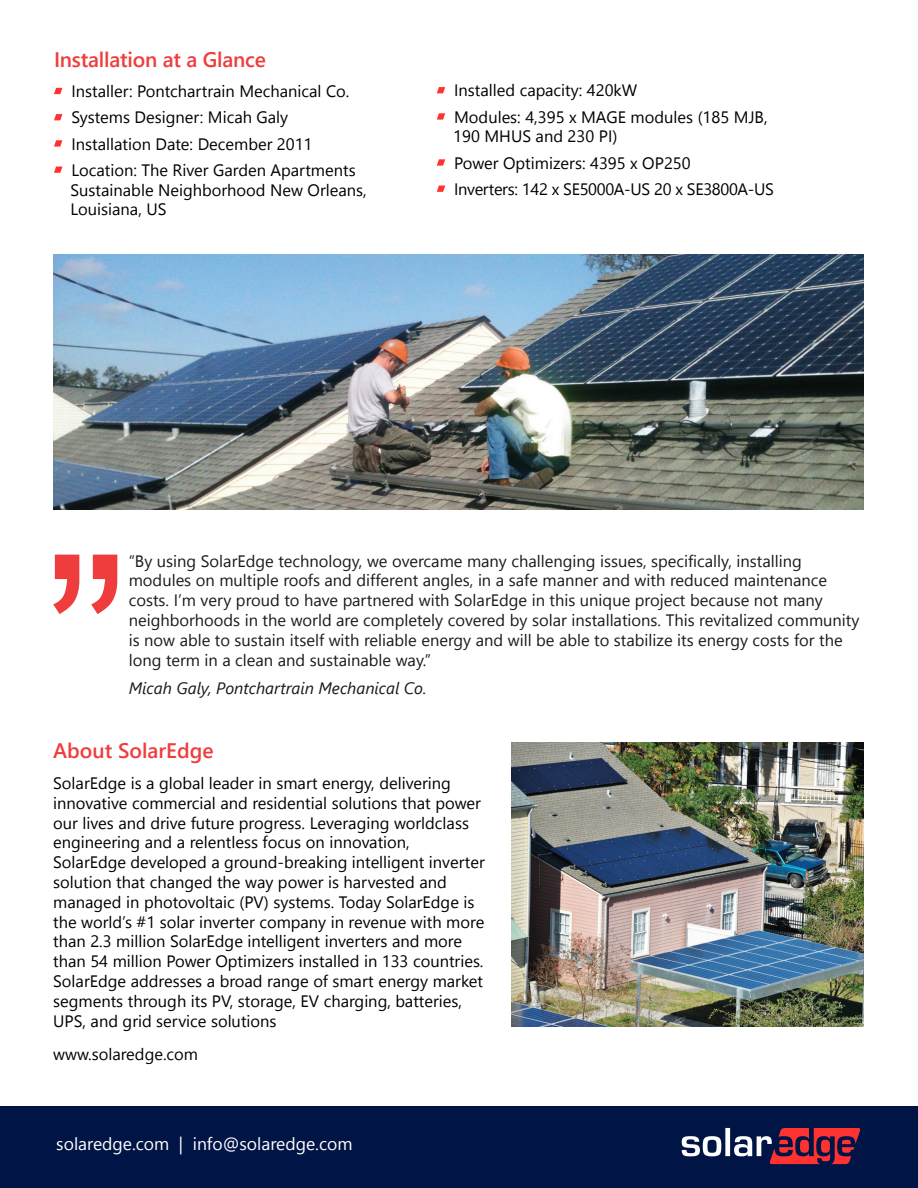
<style>
.page{position:relative;width:918px;height:1188px;background:#fff}
.page>*{position:absolute;margin:0;border:0;box-sizing:border-box;transform-origin:0 0}
._1_tabs_info{font:600 21px "Segoe UI";letter-spacing:-.01em;color:#ee3d3c}
._1_small_header{font:600 21px "Segoe UI";color:#ee3d3c}
.t1{font:17.55px "Segoe UI";color:#fff}
._1_text_body{font:16.5px/19.8px "Segoe UI";color:#000}
._1_Quote{font:16.5px/19.8px "Segoe UI";color:#1a1a1a}
._1_tabs_info-2{font:16.5px/19.8px "Segoe UI";color:#000}
._1_tabs_info-3{font:16.5px "Segoe UI";letter-spacing:-.02em;color:#000}
._1_Quote-2{font:italic 16.5px "Segoe UI";color:#1a1a1a}
</style>
<div class="page">
<img style="left:53px;top:255px;width:811px;height:255px">
<div style="left:1px;top:1106px;width:917px;height:82px;background:#001446"></div>
<svg style="left:682px;top:1128px;width:179px;height:36px"></svg>
<img style="left:511px;top:742px;width:353px;height:284px">
<svg style="left:91px;top:555px;width:26px;height:59px"></svg>
<svg style="left:53px;top:555px;width:26px;height:59px"></svg>
<svg style="left:54px;top:88px;width:8px;height:6px"></svg>
<svg style="left:54px;top:114px;width:8px;height:6px"></svg>
<svg style="left:54px;top:140px;width:8px;height:7px"></svg>
<svg style="left:54px;top:167px;width:8px;height:6px"></svg>
<svg style="left:437px;top:87px;width:8px;height:6px"></svg>
<svg style="left:437px;top:113px;width:8px;height:7px"></svg>
<svg style="left:437px;top:159px;width:8px;height:7px"></svg>
<svg style="left:437px;top:186px;width:8px;height:6px"></svg>
<p class="_1_tabs_info" style="left:54px;top:42px;width:214px">Installation at a Glance</p>
<p class="_1_tabs_info-2" style="left:71px;top:81px;width:280px">Installer: Pontchartrain Mechanical Co.</p>
<p class="_1_tabs_info-2" style="left:71px;top:107px;width:218px">Systems Designer: Micah Galy</p>
<p class="_1_tabs_info-2" style="left:71px;top:134px;width:243px">Installation Date: December 2011</p>
<p class="_1_tabs_info-2" style="left:70px;top:160px;width:298px">Location: The River Garden Apartments<br>Sustainable Neighborhood New Orleans,<br>Louisiana, US</p>
<p class="_1_tabs_info-2" style="left:454px;top:80px;width:185px">Installed capacity: 420kW</p>
<p class="_1_tabs_info-2" style="left:453px;top:107px;width:316px">Modules: 4,395 x MAGE modules (185 MJB,<br>190 MHUS and 230 PI(</p>
<p class="_1_tabs_info-2" style="left:454px;top:153px;width:238px">Power Optimizers: 4395 x OP250</p>
<p class="_1_tabs_info-3" style="left:454px;top:176px;width:321px">Inverters: 142 x SE5000A-US 20 x SE3800A-US</p>
<p class="_1_Quote" style="left:129px;top:551px;width:732px">“By using SolarEdge technology, we overcame many challenging issues, specifically, installing modules on multiple roofs and different angles in, a safe manner and with reduced maintenance costs m’ I. very proud to have partnered with SolarEdge in this unique project because not many neighborhoods in the world are completely covered by solar installations. This revitalized community is now able to sustain itself with reliable energy and will be able to stabilize its energy costs for the long term in a clean and sustainable way“.</p>
<p class="_1_Quote-2" style="left:129px;top:679px;width:299px">Micah Galy, Pontchartrain Mechanical Co.</p>
<p class="_1_small_header" style="left:53px;top:733px;width:162px">About SolarEdge</p>
<p class="_1_text_body" style="left:53px;top:773px;width:433px">SolarEdge is a global leader in smart energy, delivering innovative commercial and residential solutions that power our lives and drive future progress. Leveraging worldclass engineering and a relentless focus on innovation, SolarEdge developed a ground-breaking intelligent inverter solution that changed the way power is harvested and managed in photovoltaic (PV) systems. Today SolarEdge is the world s’ #1 solar inverter company in revenue with more than 2.3 million SolarEdge intelligent inverters and more than 54 million Power Optimizers installed in 133 countries.<br>SolarEdge addresses a broad range of smart energy market segments through its PV, storage, EV charging, batteries, UPS, and grid service solutions</p>
<p class="_1_text_body" style="left:53px;top:1044px;width:146px">www.solaredge.com</p>
<p class="t1" style="left:56px;top:1129px;width:115px">solaredge.com</p>
<p class="t1" style="left:179px;top:1129px;width:6px">|</p>
<p class="t1" style="left:193px;top:1129px;width:161px">info@solaredge.com</p>
</div>
